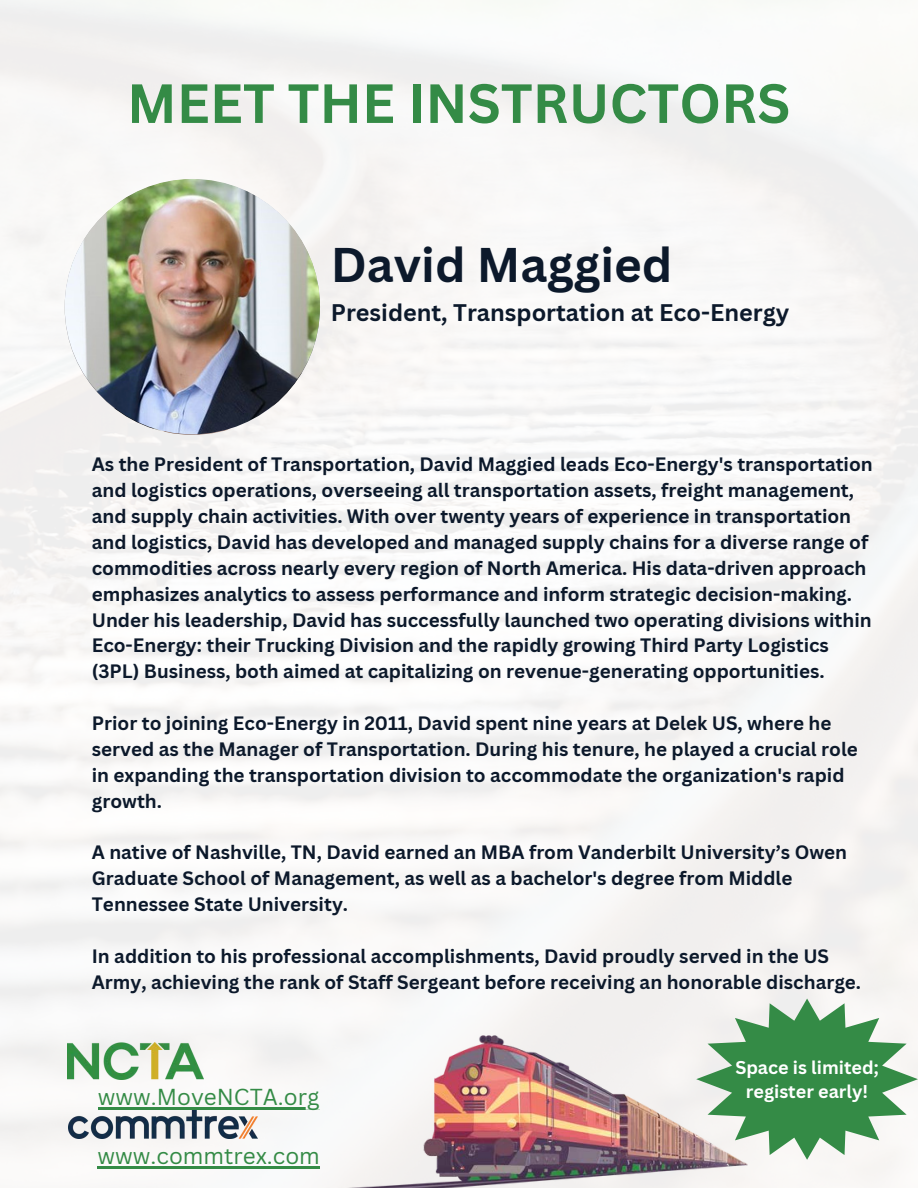
<style>
.page{position:relative;width:918px;height:1188px;background:#fff}
.page>*{position:absolute;margin:0;border:0;box-sizing:border-box;transform-origin:0 0}
.t1{font:700 54px "Canva Sans";color:#348b46}
.t2{font:700 47.4px "Canva Sans";color:#0c192b}
.t3{font:700 23.4px "Canva Sans";color:#0c192b}
.t4{font:22.5px "Canva Sans";color:#348b46}
.t5{font:700 18.9px/25.8px "Canva Sans";color:#0c192b}
.t6{font:700 18px "Canva Sans";color:#fff}
</style>
<div class="page">
<img style="left:0;top:0;width:918px;height:1187px">
<img style="left:163px;top:1027px;width:657px;height:161px">
<svg style="left:696px;top:999px;width:222px;height:161px"></svg>
<img style="left:67px;top:1043px;width:136px;height:37px">
<img style="left:68px;top:1110px;width:189px;height:28px">
<hr style="left:98px;top:1107px;width:222px;height:2px;background:#348b46">
<hr style="left:98px;top:1166px;width:222px;height:2px;background:#348b46">
<img style="left:65px;top:179px;width:255px;height:255px;border-radius:50%">
<p class="t1" style="left:127px;top:65px;width:665px">MEET THE INSTRUCTORS</p>
<h1 class="t2" style="left:331px;top:231px;width:343px">David Maggied</h1>
<h1 class="t3" style="left:331px;top:296px;width:460px">President, Transportation at Eco-Energy</h1>
<p class="t5" style="left:92px;top:451px;width:783px">As the President of Transportation, David Maggied leads Eco-Energy's transportation and logistics operations, overseeing all transportation assets, freight management, and supply chain activities. With over twenty years of experience in transportation and logistics, David has developed and managed supply chains for a diverse range of commodities across nearly every region of North America. His data-driven approach emphasizes analytics to assess performance and inform strategic decision-making.<br>Under his leadership, David has successfully launched two operating divisions within Eco-Energy: their Trucking Division and the rapidly growing Third Party Logistics (3PL) Business, both aimed at capitalizing on revenue-generating opportunities.</p>
<p class="t5" style="left:92px;top:710px;width:768px">Prior to joining Eco-Energy in 2011, David spent nine years at Delek US, where he served as the Manager of Transportation. During his tenure, he played a crucial role in expanding the transportation division to accommodate the organization's rapid growth.</p>
<p class="t5" style="left:92px;top:839px;width:757px">A native of Nashville, TN, David earned an MBA from Vanderbilt University’s Owen<br>Graduate School of Management, as well as a bachelor's degree from Middle<br>Tennessee State University.</p>
<p class="t5" style="left:92px;top:943px;width:771px">In addition to his professional accomplishments, David proudly served in the US<br>Army, achieving the rank of Staff Sergeant before receiving an honorable discharge.</p>
<p class="t6" style="left:735px;top:1054px;width:145px">Space is limited;</p>
<h2 class="t4" style="left:98px;top:1081px;width:223px">www.MoveNCTA.org</h2>
<p class="t6" style="left:746px;top:1079px;width:124px">register early!</p>
<p class="t4" style="left:98px;top:1140px;width:224px">www.commtrex.com</p>
</div>
